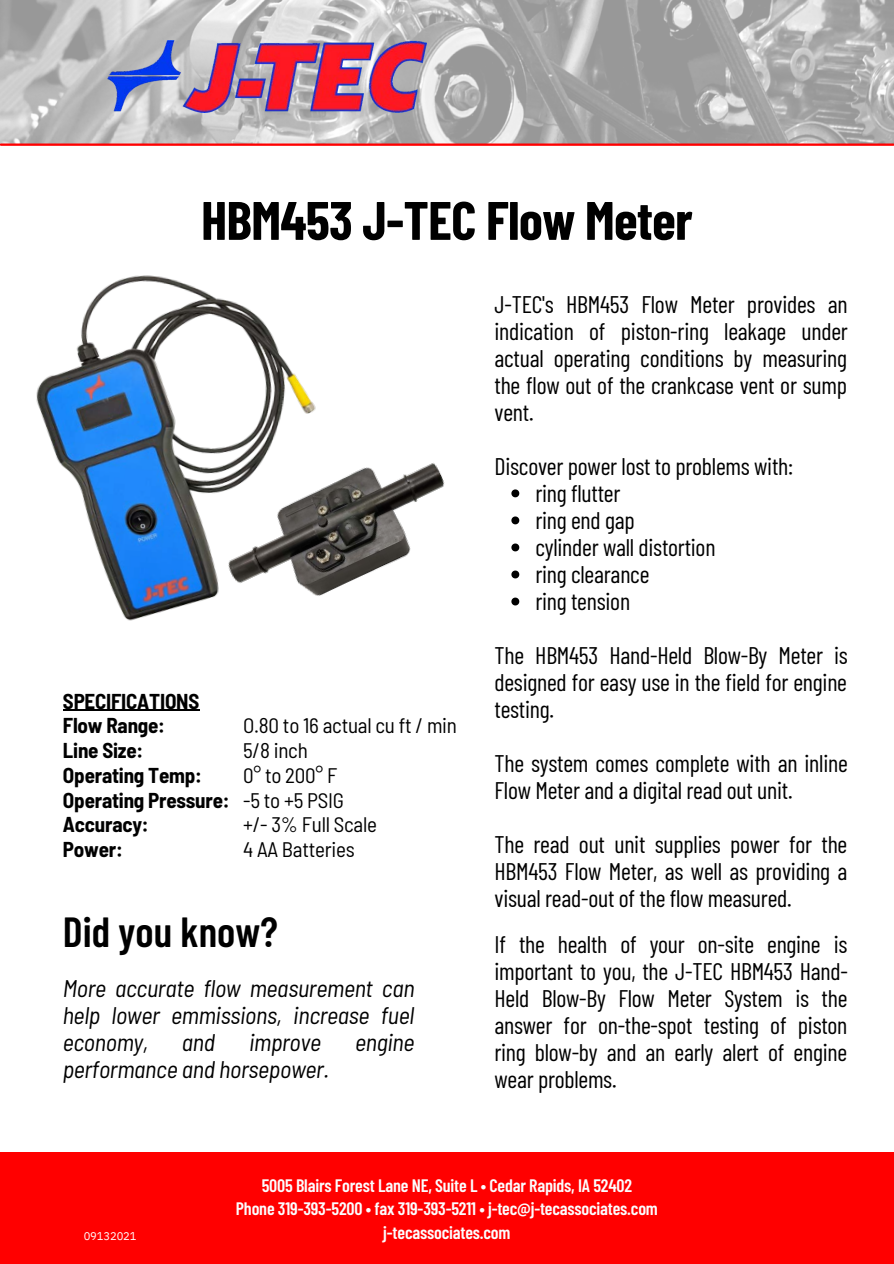
<style>
.page{position:relative;width:894px;height:1264px;background:#fff}
.page>*{position:absolute;margin:0;border:0;box-sizing:border-box;transform-origin:0 0}
.t1{font:700 54px "Barlow Condensed";letter-spacing:-.01em;color:#000}
.t2{font:600 42px "Barlow Condensed";color:#000}
.t3{font:24px/27px "Barlow Condensed";letter-spacing:-.01em;color:#000;text-align:justify}
.t4{font:italic semi-condensed 24px/27px "Barlow";letter-spacing:-.01em;color:#000;text-align:justify}
.t5{font:700 semi-condensed 21px "Barlow";letter-spacing:-.01em;color:#000}
.t6{font:semi-condensed 21px "Barlow";letter-spacing:-.01em;color:#000}
.t7{font:600 18px "Barlow Condensed";letter-spacing:-.01em;color:#fcfdfe}
.t8{font:11.25px "IBM Plex Sans";letter-spacing:-.01em;color:#fff}
</style>
<div class="page">
<div style="left:0;top:1152px;width:893px;height:111px;background:#f00"></div>
<img style="left:0;top:0;width:893px;height:144px">
<img style="left:107px;top:41px;width:319px;height:72px">
<hr style="left:1px;top:143px;width:892px;height:3px;background:#f00">
<img style="left:36px;top:275px;width:280px;height:346px">
<img style="left:190px;top:418px;width:255px;height:203px">
<hr style="left:63px;top:709px;width:136px;height:1px;background:#000">
<svg style="left:511px;top:489px;width:8px;height:8px"></svg>
<svg style="left:511px;top:516px;width:8px;height:8px"></svg>
<svg style="left:511px;top:543px;width:8px;height:8px"></svg>
<svg style="left:511px;top:570px;width:8px;height:8px"></svg>
<svg style="left:511px;top:597px;width:8px;height:8px"></svg>
<p class="t1" style="left:201px;top:186px;width:493px">HBM453 J-TEC Flow Meter</p>
<p class="t3" style="left:494px;top:289px;width:355px">J-TEC's HBM453 Flow Meter provides an indication of piston-ring leakage under actual operating conditions by measuring the flow out of the crankcase vent or sump vent.</p>
<p class="t3" style="left:494px;top:451px;width:300px">Discover power lost to problems with:</p>
<p class="t5" style="left:63px;top:687px;width:138px">SPECIFICATIONS</p>
<p class="t5" style="left:63px;top:712px;width:103px">Flow Range:</p>
<p class="t5" style="left:63px;top:737px;width:82px">Line Size:</p>
<p class="t5" style="left:63px;top:761px;width:140px">Operating Temp:</p>
<p class="t5" style="left:63px;top:786px;width:168px">Operating Pressure:</p>
<p class="t5" style="left:63px;top:811px;width:87px">Accuracy:</p>
<p class="t5" style="left:63px;top:836px;width:61px">Power:</p>
<p class="t6" style="left:243px;top:712px;width:215px">O.80 to 16 actual cu ft / min</p>
<p class="t6" style="left:243px;top:737px;width:66px">5/8 inch</p>
<p class="t6" style="left:243px;top:761px;width:96px">0° to 200° F</p>
<p class="t6" style="left:243px;top:786px;width:102px">-5 to +5 PSIG</p>
<p class="t6" style="left:243px;top:811px;width:135px">+/- 3% Full Scale</p>
<p class="t6" style="left:243px;top:836px;width:113px">4 AA Batteries</p>
<p class="t2" style="left:63px;top:904px;width:216px">Did you know?</p>
<p class="t4" style="left:63px;top:974px;width:353px">More accurate flow measurement can help lower emmissions, increase fuel economy,</p>
<p class="t4" style="left:182px;top:1028px;width:35px">and</p>
<p class="t4" style="left:249px;top:1028px;width:74px">improve</p>
<p class="t4" style="left:355px;top:1028px;width:61px">engine</p>
<p class="t4" style="left:63px;top:1055px;width:268px">performance and horsepower.</p>
<p class="t3" style="left:535px;top:478px;width:87px">ring flutter</p>
<p class="t3" style="left:535px;top:506px;width:101px">ring end gap</p>
<p class="t3" style="left:535px;top:533px;width:182px">cylinder wall distortion</p>
<p class="t3" style="left:535px;top:560px;width:116px">ring clearance</p>
<p class="t3" style="left:535px;top:587px;width:96px">ring tension</p>
<p class="t3" style="left:494px;top:641px;width:355px">The HBM453 Hand-Held Blow-By Meter is designed for easy use in the field for engine testing.</p>
<p class="t3" style="left:494px;top:749px;width:355px">The system comes complete with an inline<br>Flow Meter and a digital read out unit.</p>
<p class="t3" style="left:494px;top:830px;width:354px">The read out unit supplies power for the HBM453 Flow Meter, as well as providing a visual read-out of the flow measured.</p>
<p class="t3" style="left:494px;top:929px;width:355px">If the health of your on-site engine is important to you, the J-TEC HBM453 Hand-Held Blow-By Flow Meter System is the answer for on-the-spot testing of piston ring blow-by and an early alert of engine wear problems.</p>
<p class="t7" style="left:262px;top:1173px;width:371px">5005 Blairs Forest Lane NE, Suite L • Cedar Rapids, IA 52402</p>
<p class="t7" style="left:236px;top:1197px;width:423px">Phone 319-393-5200 • fax 319-393-5211 • j-tec@j-tecassociates.com</p>
<p class="t8" style="left:84px;top:1228px;width:54px">09132021</p>
<p class="t7" style="left:383px;top:1220px;width:129px">j-tecassociates.com</p>
</div>
